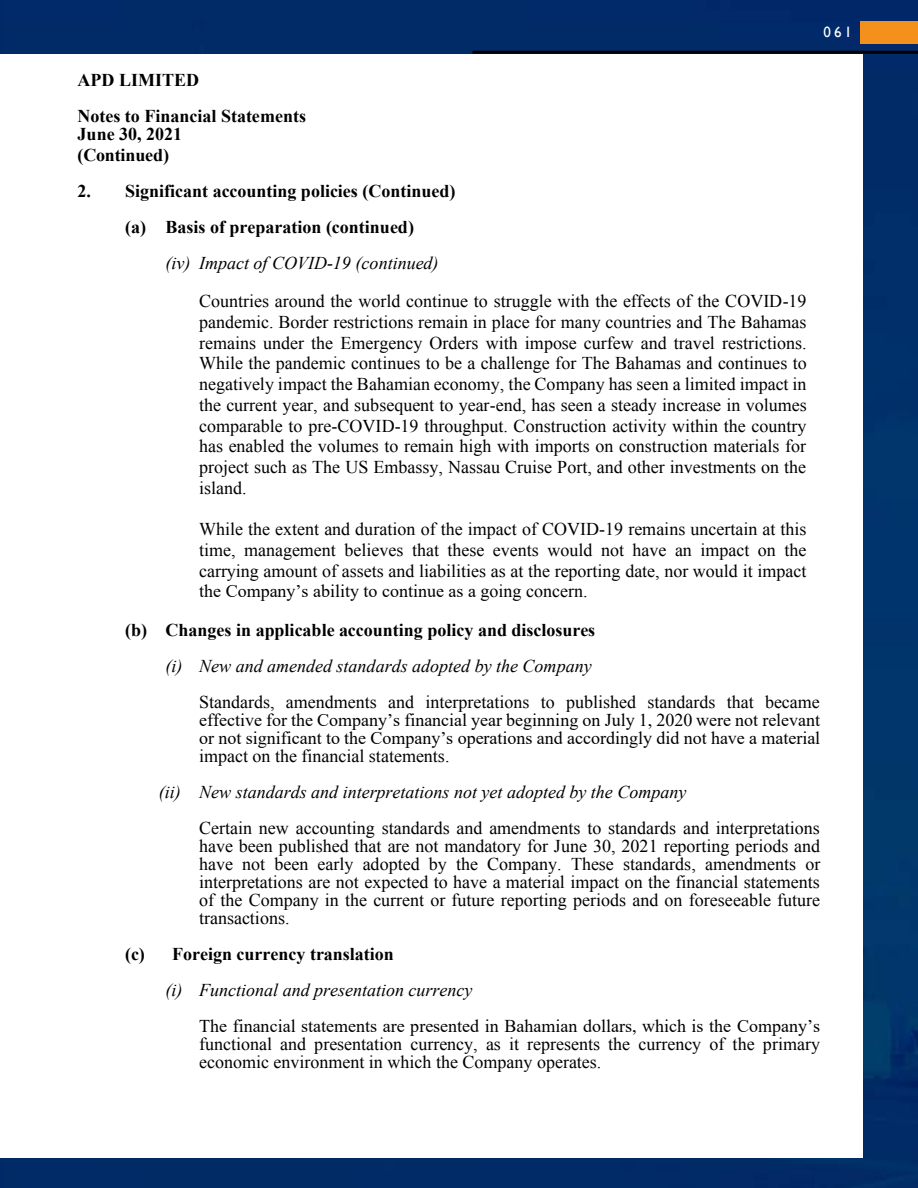
<style>
.page{position:relative;width:918px;height:1188px;background:#fff}
.page>*{position:absolute;margin:0;border:0;box-sizing:border-box;transform-origin:0 0}
.t1{font:18px/20.7px "Times New Roman";color:#000;text-align:justify}
.t2{font:700 18px/36.3px "Times New Roman";color:#000}
.t3{font:italic 18px "Times New Roman";color:#000}
.t4{font:15px "Gill Sans";color:#fff}
</style>
<div class="page">
<img style="left:0;top:0;width:918px;height:1188px">
<hr style="left:0;top:2px;width:3px;height:1186px;background:#002967">
<div style="left:472px;top:51px;width:446px;height:3px;border:2px solid #000"></div>
<div style="left:0;top:54px;width:863px;height:1104px;background:#fff"></div>
<div style="left:860px;top:21px;width:58px;height:23px;background:#f4911d"></div>
<p class="t4" style="left:824px;top:23px;width:30px">061</p>
<p class="t2" style="left:78px;top:61px;width:230px">APD LIMITED<br>Notes to Financial Statements</p>
<p class="t2" style="left:78px;top:124px;width:106px;line-height:20.4px">June 30, 2021 (Continued)</p>
<p class="t2" style="left:78px;top:173px;width:379px;text-align:center">2. Significant accounting policies (Continued) (a) Basis of preparation (continued)</p>
<p class="t3" style="left:166px;top:251px;width:275px">(iv) Impact of COVID-19 (continued)</p>
<p class="t1" style="left:199px;top:291px;width:609px">Countries around the world continue to struggle with the effects of the COVID-19 pandemic. Border restrictions remain in place for many countries and The Bahamas remains under the Emergency Orders with impose curfew and travel restrictions.<br>While the pandemic continues to be a challenge for The Bahamas and continues to negatively impact the Bahamian economy, the Company has seen a limited impact in the current year, and subsequent to year-end, has seen a steady increase in volumes comparable to pre-COVID-19 throughput. Construction activity within the country has enabled the volumes to remain high with imports on construction materials for project such as The US Embassy, Nassau Cruise Port, and other investments on the island.</p>
<p class="t1" style="left:199px;top:518px;width:609px">While the extent and duration of the impact of COVID-19 remains uncertain at this time, management believes that these events would not have an impact on the carrying amount of assets and liabilities as at the reporting date, nor would it impact the Company’s ability to continue as a going concern.</p>
<p class="t2" style="left:125px;top:612px;width:472px">(b) Changes in applicable accounting policy and disclosures</p>
<p class="t3" style="left:166px;top:654px;width:428px">(i) New and amended standards adopted by the Company</p>
<p class="t1" style="left:199px;top:693px;width:623px;line-height:18px">Standards, amendments and interpretations to published standards that became effective for the Company’s financial year beginning on July 1, 2020 were not relevant or not significant to the Company’s operations and accordingly did not have a material impact on the financial statements.</p>
<p class="t3" style="left:159px;top:780px;width:529px">(ii) New standards and interpretations not yet adopted by the Company</p>
<p class="t1" style="left:199px;top:819px;width:623px;line-height:18px">Certain new accounting standards and amendments to standards and interpretations have been published that are not mandatory for June 30, 2021 reporting periods and have not been early adopted by the Company. These standards, amendments or interpretations are not expected to have a material impact on the financial statements of the Company in the current or future reporting periods and on foreseeable future transactions.</p>
<p class="t2" style="left:125px;top:936px;width:270px">(c) Foreign currency translation</p>
<p class="t3" style="left:166px;top:978px;width:308px">(i) Functional and presentation currency</p>
<p class="t1" style="left:199px;top:1017px;width:622px;line-height:18px">The financial statements are presented in Bahamian dollars, which is the Company’s functional and presentation currency, as it represents the currency of the primary economic environment in which the Company operates.</p>
</div>
